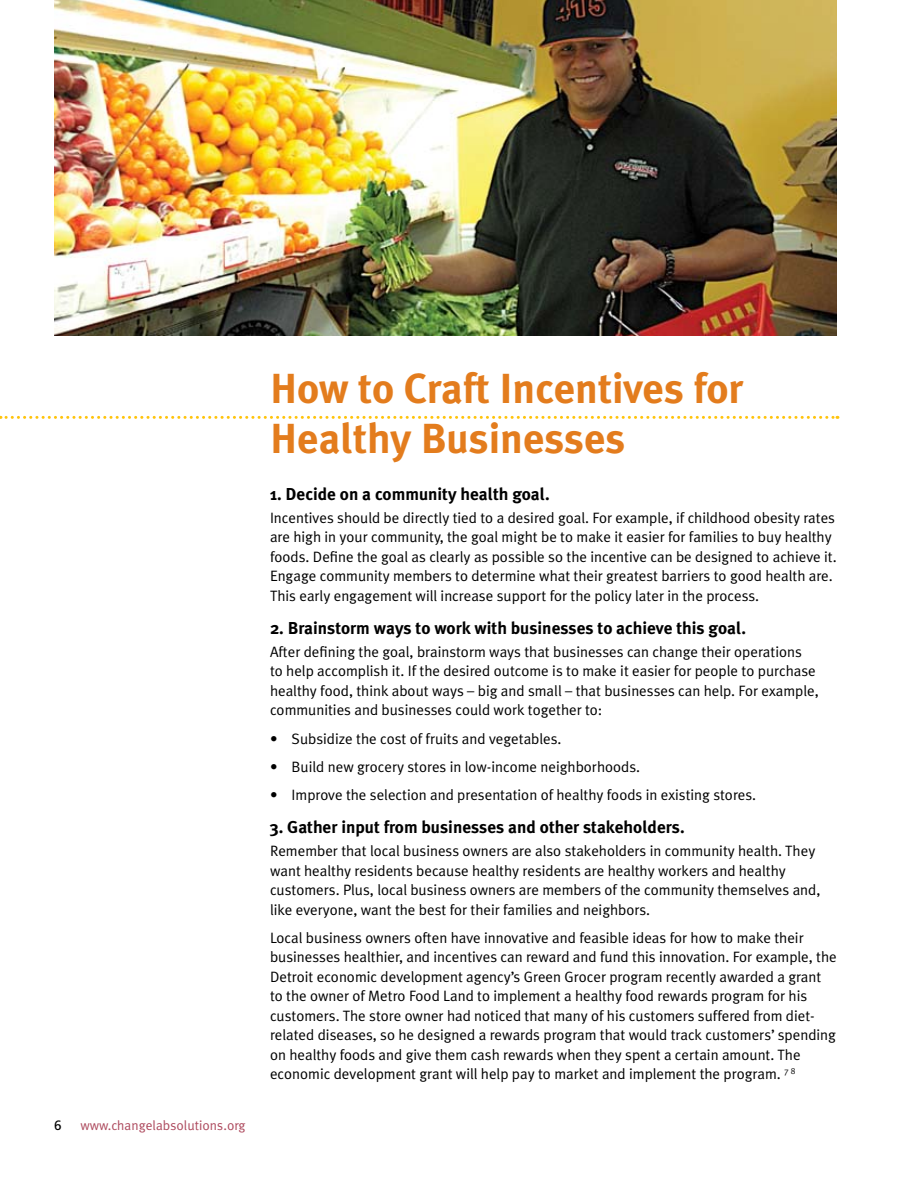
<style>
.page{position:relative;width:918px;height:1188px;background:#fff}
.page>*{position:absolute;margin:0;border:0;box-sizing:border-box;transform-origin:0 0}
.t1{font:700 42px/49.5px "Meta Plus";color:#e37c1d}
.t2{font:700 17.25px "Meta Plus";color:#000}
.t3{font:15px/19.5px "Meta Plus Normal";color:#000}
.t4{font:13.5px "Meta";letter-spacing:.005em;color:#ad495d}
.t5{font:13.5px "Frutiger";color:#000}
</style>
<div class="page">
<img style="left:54px;top:0;width:783px;height:336px">
<svg style="left:0;top:416px;width:838px;height:3px"></svg>
<p class="t5" style="left:54px;top:1117px;width:9px">6</p>
<p class="t4" style="left:80px;top:1117px;width:167px">www.changelabsolutions.org</p>
<h1 class="t1" style="left:270px;top:364px;width:475px">How to Craft Incentives for<br>Healthy Businesses</h1>
<p class="t2" style="left:270px;top:484px;width:281px">1. Decide on a community health goal.</p>
<p class="t3" style="left:270px;top:507px;width:568px">Incentives should be directly tied to a desired goal. For example, if childhood obesity rates are high in your community, the goal might be to make it easier for families to buy healthy foods. Define the goal as clearly as possible so the incentive can be designed to achieve it.<br>Engage community members to determine what their greatest barriers to good health are.<br>This early engagement will increase support for the policy later in the process.</p>
<p class="t2" style="left:270px;top:618px;width:477px">2. Brainstorm ways to work with businesses to achieve this goal.</p>
<p class="t3" style="left:270px;top:642px;width:550px">After defining the goal, brainstorm ways that businesses can change their operations<br>to help accomplish it. If the desired outcome is to make it easier for people to purchase healthy food, think about ways – big and small – that businesses can help. For example, communities and businesses could work together to:</p>
<p class="t3" style="left:270px;top:728px;width:293px">• Subsidize the cost of fruits and vegetables.</p>
<p class="t3" style="left:270px;top:757px;width:372px">• Build new grocery stores in low-income neighborhoods.</p>
<p class="t3" style="left:270px;top:785px;width:488px">• Improve the selection and presentation of healthy foods in existing stores.</p>
<p class="t2" style="left:270px;top:817px;width:416px">3. Gather input from businesses and other stakeholders.</p>
<p class="t3" style="left:270px;top:841px;width:552px">Remember that local business owners are also stakeholders in community health. They want healthy residents because healthy residents are healthy workers and healthy customers. Plus, local business owners are members of the community themselves and, like everyone, want the best for their families and neighbors.</p>
<p class="t3" style="left:270px;top:928px;width:568px">Local business owners often have innovative and feasible ideas for how to make their businesses healthier, and incentives can reward and fund this innovation. For example, the Detroit economic development agency’s Green Grocer program recently awarded a grant to the owner of Metro Food Land to implement a healthy food rewards program for his customers. The store owner had noticed that many of his customers suffered from diet&shy;related diseases, so he designed a rewards program that would track customers’ spending on healthy foods and give them cash rewards when they spent a certain amount. The economic development grant will help pay to market and implement the program. <sup>7</sup> <sup>8</sup></p>
</div>
